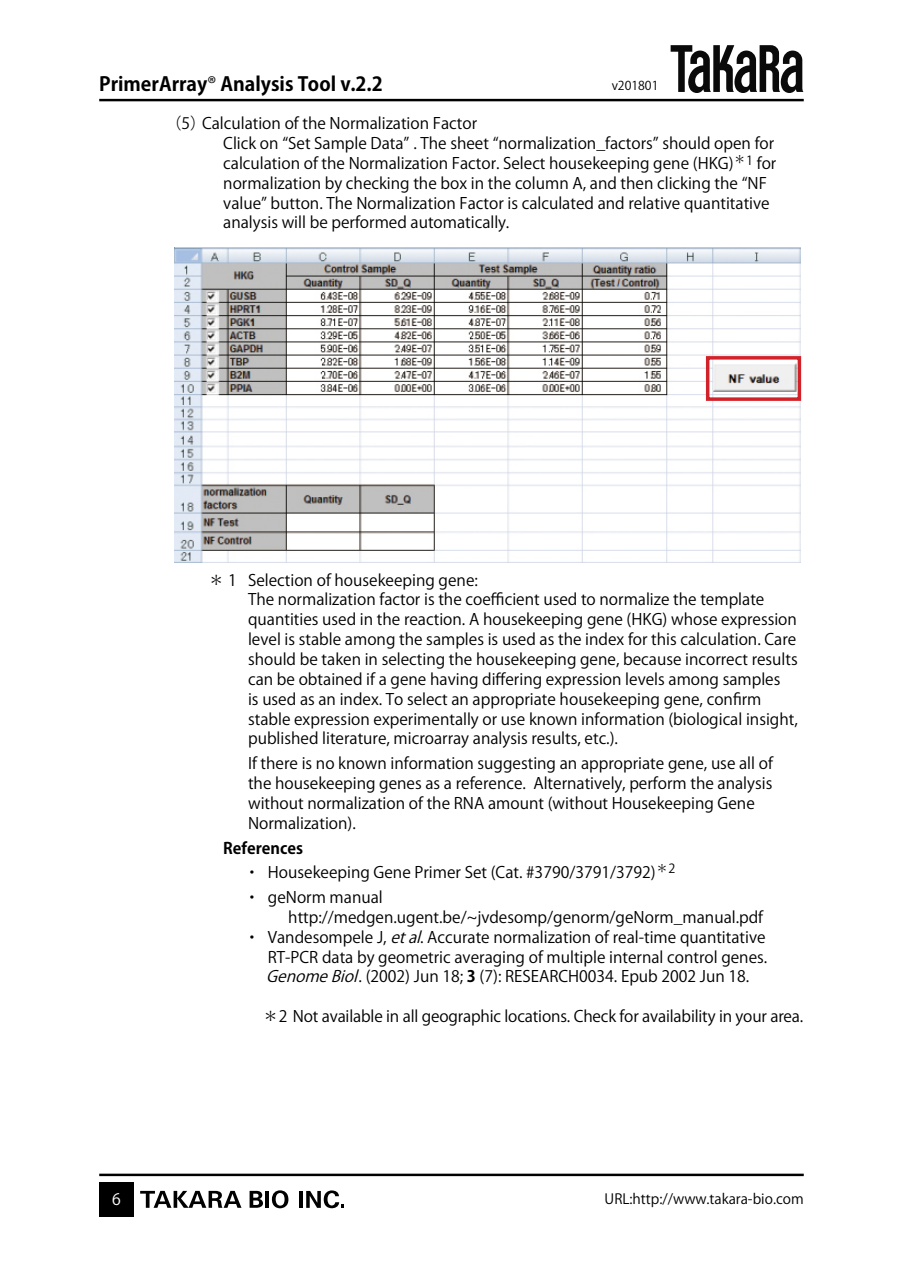
<style>
.page{position:relative;width:903px;height:1275px;background:#fff}
.page>*{position:absolute;margin:0;border:0;box-sizing:border-box;transform-origin:0 0}
.t1{font:700 19.25px "Koz Go Pro";color:#000}
.t2{font:15.75px/19.8px "Koz Go Pro";color:#000}
.t3{font:15.75px "Koz Go Pro";color:#fff}
.t4{font:14px "Koz Go Pro";color:#000}
.t5{font:12.25px "Koz Go Pro";color:#000}
.s1{font-weight:400}
.s2{font-weight:700}
.s3{font-style:italic}
</style>
<div class="page">
<hr style="left:99px;top:1174px;width:705px;height:2px;background:#000">
<div style="left:99px;top:1182px;width:35px;height:35px;background:#000"></div>
<svg style="left:272px;top:1190px;width:16px;height:18px"></svg>
<svg style="left:140px;top:1191px;width:101px;height:17px"></svg>
<hr style="left:265px;top:1191px;width:4px;height:17px;background:#000">
<hr style="left:299px;top:1191px;width:4px;height:17px;background:#000">
<svg style="left:306px;top:1190px;width:38px;height:18px"></svg>
<svg style="left:250px;top:1191px;width:13px;height:17px"></svg>
<hr style="left:99px;top:99px;width:705px;height:2px;background:#000">
<svg style="left:670px;top:45px;width:133px;height:48px"></svg>
<img style="left:175px;top:248px;width:625px;height:315px">
<div style="left:706px;top:356px;width:95px;height:45px;border:4px solid #d22229"></div>
<p class="t1" style="left:99px;top:71px;width:285px">PrimerArray<span class="s1">®</span> Analysis Tool v.2.2</p>
<p class="t5" style="left:612px;top:78px;width:48px">v201801</p>
<p class="t2" style="left:223px;top:114px;width:555px;text-indent:-57px">（5）Calculation of the Normalization Factor<br>Click on “Set Sample Data” . The sheet “normalization_factors” should open for calculation of the Normalization Factor. Select housekeeping gene (HKG)<sup>＊1</sup> for normalization by checking the box in the column A, and then clicking the “NF value” button. The Normalization Factor is calculated and relative quantitative analysis will be performed automatically.</p>
<p class="t2" style="left:248px;top:570px;width:551px;text-indent:-40px">＊ 1 Selection of housekeeping gene:<br>The normalization factor is the coefficient used to normalize the template quantities used in the reaction. A housekeeping gene (HKG) whose expression level is stable among the samples is used as the index for this calculation. Care should be taken in selecting the housekeeping gene, because incorrect results can be obtained if a gene having differing expression levels among samples<br>is used as an index. To select an appropriate housekeeping gene, confirm stable expression experimentally or use known information (biological insight, published literature, microarray analysis results, etc.).</p>
<p class="t2" style="left:248px;top:754px;width:526px">If there is no known information suggesting an appropriate gene, use all of the housekeeping genes as a reference. Alternatively, perform the analysis without normalization of the RNA amount (without Housekeeping Gene Normalization).</p>
<p class="t2" style="left:244px;top:836px;width:433px;line-height:24.8px;text-indent:-21px"><span class="s2">References<br></span>・ Housekeeping Gene Primer Set (Cat. #3790/3791/3792)<sup>＊2</sup>・ geNorm manual</p>
<p class="t2" style="left:288px;top:908px;width:476px">http://medgen.ugent.be/~jvdesomp/genorm/geNorm_manual.pdf</p>
<p class="t2" style="left:244px;top:927px;width:523px">・ Vandesompele J, <span class="s3">etal</span>. Accurate normalization of real-time quantitative</p>
<p class="t2" style="left:268px;top:947px;width:501px">RT-PCR data by geometric averaging of multiple internal control genes.</p>
<p class="t2" style="left:266px;top:967px;width:484px"><span class="s3">GenomeBiol</span>. (2002) Jun 18; <span class="s2">3</span> (7): RESEARCH0034. Epub 2002 Jun 18.</p>
<p class="t2" style="left:263px;top:1007px;width:542px">＊2 Not available in all geographic locations. Check for availability in your area.</p>
<p class="t3" style="left:112px;top:1189px;width:10px">6</p>
<p class="t4" style="left:605px;top:1189px;width:201px">URL:http://www.takara-bio.com</p>
</div>
